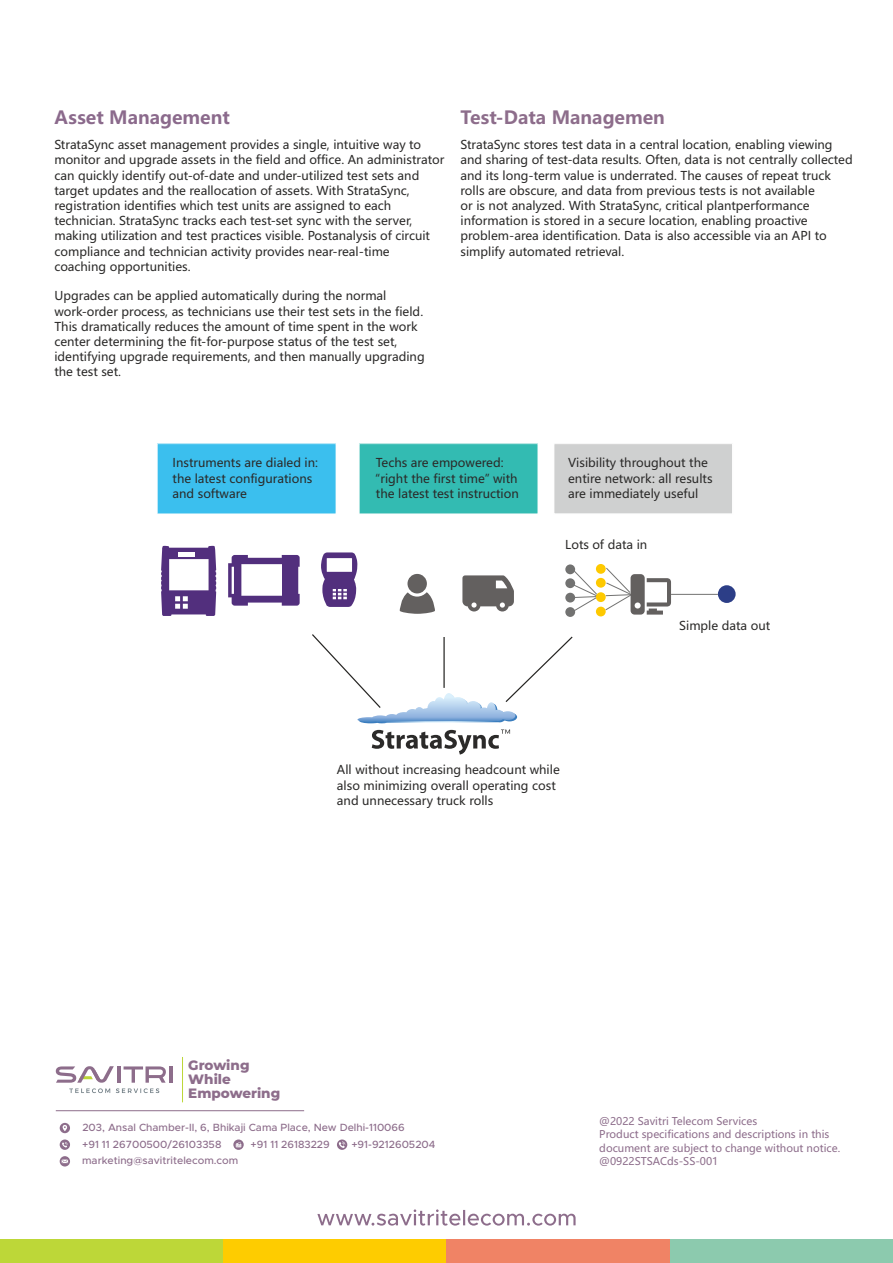
<style>
.page{position:relative;width:893px;height:1263px;background:#fff}
.page>*{position:absolute;margin:0;border:0;box-sizing:border-box;transform-origin:0 0}
.t1{font:700 18px "Microsoft Ya Hei UI";color:#8d6d8b}
.t2{font:700 18px "Microsoft Ya Hei UI";color:#8b6a8c}
.t3{font:800 13.5px/14.2px "Montserrat";color:#8d6d8b}
.t4{font:12px/15.3px "Microsoft Ya Hei UI";color:#2b2a29}
.t5{font:500 10.5px/17.2px "Metropolis";color:#8d6d8b}
.t6{font:10.5px/13.4px "Microsoft Ya Hei UI";color:#8d6d8b}
</style>
<div class="page">
<div style="left:554px;top:444px;width:178px;height:70px;background:#cfd0d0"></div>
<div style="left:553px;top:443px;width:180px;height:71px;border:1px solid #fefefe"></div>
<div style="left:359px;top:444px;width:179px;height:70px;background:#33bbb2"></div>
<div style="left:157px;top:444px;width:179px;height:70px;background:#3bbfee"></div>
<svg style="left:161px;top:546px;width:55px;height:70px"></svg>
<svg style="left:312px;top:634px;width:261px;height:89px"></svg>
<svg style="left:372px;top:729px;width:138px;height:25px"></svg>
<div style="left:178px;top:552px;width:16px;height:5px;background:#fefefe"></div>
<svg style="left:462px;top:575px;width:52px;height:36px"></svg>
<svg style="left:400px;top:574px;width:35px;height:40px"></svg>
<svg style="left:228px;top:555px;width:72px;height:51px"></svg>
<div style="left:565px;top:564px;width:10px;height:10px;background:#727271;border-radius:50%"></div>
<div style="left:565px;top:578px;width:10px;height:10px;background:#727271;border-radius:50%"></div>
<div style="left:565px;top:593px;width:10px;height:9px;background:#727271;border-radius:50%"></div>
<div style="left:565px;top:607px;width:10px;height:10px;background:#727271;border-radius:50%"></div>
<svg style="left:571px;top:567px;width:100px;height:48px"></svg>
<div style="left:596px;top:564px;width:10px;height:10px;background:#fec900;border-radius:50%"></div>
<div style="left:596px;top:578px;width:10px;height:10px;background:#fec900;border-radius:50%"></div>
<div style="left:596px;top:592px;width:10px;height:10px;background:#fec900;border-radius:50%"></div>
<div style="left:596px;top:607px;width:10px;height:9px;background:#fec900;border-radius:50%"></div>
<hr style="left:671px;top:594px;width:47px;height:1px;background:#727271">
<div style="left:718px;top:585px;width:18px;height:18px;background:#2c3e87;border-radius:50%"></div>
<svg style="left:321px;top:552px;width:36px;height:55px"></svg>
<div style="left:670px;top:1239px;width:223px;height:24px;background:#8ccaae"></div>
<div style="left:223px;top:1239px;width:223px;height:24px;background:#fecc00"></div>
<div style="left:446px;top:1239px;width:224px;height:24px;background:#f08365"></div>
<div style="left:0;top:1239px;width:223px;height:24px;background:#bdd738"></div>
<svg style="left:317px;top:1209px;width:259px;height:16px"></svg>
<hr style="left:182px;top:1057px;width:1px;height:45px;background:#bdd738">
<hr style="left:169px;top:1066px;width:4px;height:17px;background:#8d6d8b">
<svg style="left:56px;top:1066px;width:110px;height:27px"></svg>
<div style="left:60px;top:1123px;width:10px;height:10px;background:#8d6d8b;border-radius:50%"></div>
<svg style="left:62px;top:1125px;width:5px;height:6px"></svg>
<div style="left:60px;top:1139px;width:10px;height:11px;background:#8d6d8b;border-radius:50%"></div>
<svg style="left:62px;top:1142px;width:6px;height:5px"></svg>
<svg style="left:60px;top:1156px;width:10px;height:10px"></svg>
<svg style="left:62px;top:1159px;width:6px;height:4px"></svg>
<svg style="left:233px;top:1139px;width:11px;height:11px"></svg>
<svg style="left:236px;top:1142px;width:5px;height:5px"></svg>
<hr style="left:56px;top:1110px;width:248px;height:1px;background:#8d6d8b">
<svg style="left:337px;top:1139px;width:10px;height:11px"></svg>
<svg style="left:339px;top:1141px;width:6px;height:7px"></svg>
<h1 class="t2" style="left:55px;top:109px;width:177px">Asset Management</h1>
<p class="t4" style="left:54px;top:138px;width:391px">StrataSync asset management provides a single, intuitive way to monitor and upgrade assets in the field and office. An administrator can quickly identify out-of-date and under-utilized test sets and target updates and the reallocation of assets. With StrataSync, registration identifies which test units are assigned to each technician. StrataSync tracks each test-set sync with the server, making utilization and test practices visible. Postanalysis of circuit compliance and technician activity provides near-real-time coaching opportunities.</p>
<p class="t4" style="left:54px;top:289px;width:372px">Upgrades can be applied automatically during the normal work-order process, as technicians use their test sets in the field.<br>This dramatically reduces the amount of time spent in the work center determining the fit-for-purpose status of the test set, identifying upgrade requirements, and then manually upgrading the test set.</p>
<h1 class="t1" style="left:460px;top:109px;width:206px">Test-Data Managemen</h1>
<p class="t4" style="left:461px;top:138px;width:394px">StrataSync stores test data in a central location, enabling viewing and sharing of test-data results. Often, data is not centrally collected and its long-term value is underrated. The causes of repeat truck rolls are obscure, and data from previous tests is not available<br>or is not analyzed. With StrataSync, critical plantperformance information is stored in a secure location, enabling proactive problem-area identification. Data is also accessible via an API to simplify automated retrieval.</p>
<p class="t4" style="left:173px;top:456px;width:147px">Instruments are dialed in: the latest configurations and software</p>
<p class="t4" style="left:376px;top:456px;width:144px">Techs are empowered: “right the first time” with the latest test instruction</p>
<p class="t4" style="left:568px;top:456px;width:146px">Visibility throughout the entire network: all results are immediately useful</p>
<p class="t4" style="left:565px;top:538px;width:84px">Lots of data in</p>
<p class="t4" style="left:337px;top:763px;width:224px">All without increasing headcount while also minimizing overall operating cost and unnecessary truck rolls</p>
<p class="t4" style="left:679px;top:619px;width:93px">Simple data out</p>
<p class="t3" style="left:188px;top:1057px;width:94px">Growing<br>While<br>Empowering</p>
<p class="t5" style="left:82px;top:1119px;width:324px">203, Ansal Chamber-II, 6, Bhikaji Cama Place, New Delhi-110066 +91 11 26700500/26103358</p>
<p class="t5" style="left:82px;top:1152px;width:158px">marketing@savitritelecom.com</p>
<p class="t5" style="left:251px;top:1136px;width:81px">+91 11 26183229</p>
<p class="t5" style="left:351px;top:1136px;width:86px">+91-9212605204</p>
<p class="t6" style="left:599px;top:1115px;width:242px">@2022 Savitri Telecom Services<br>Product specifications and descriptions in this document are subject to change without notice. @0922STSACds-SS-001</p>
</div>
